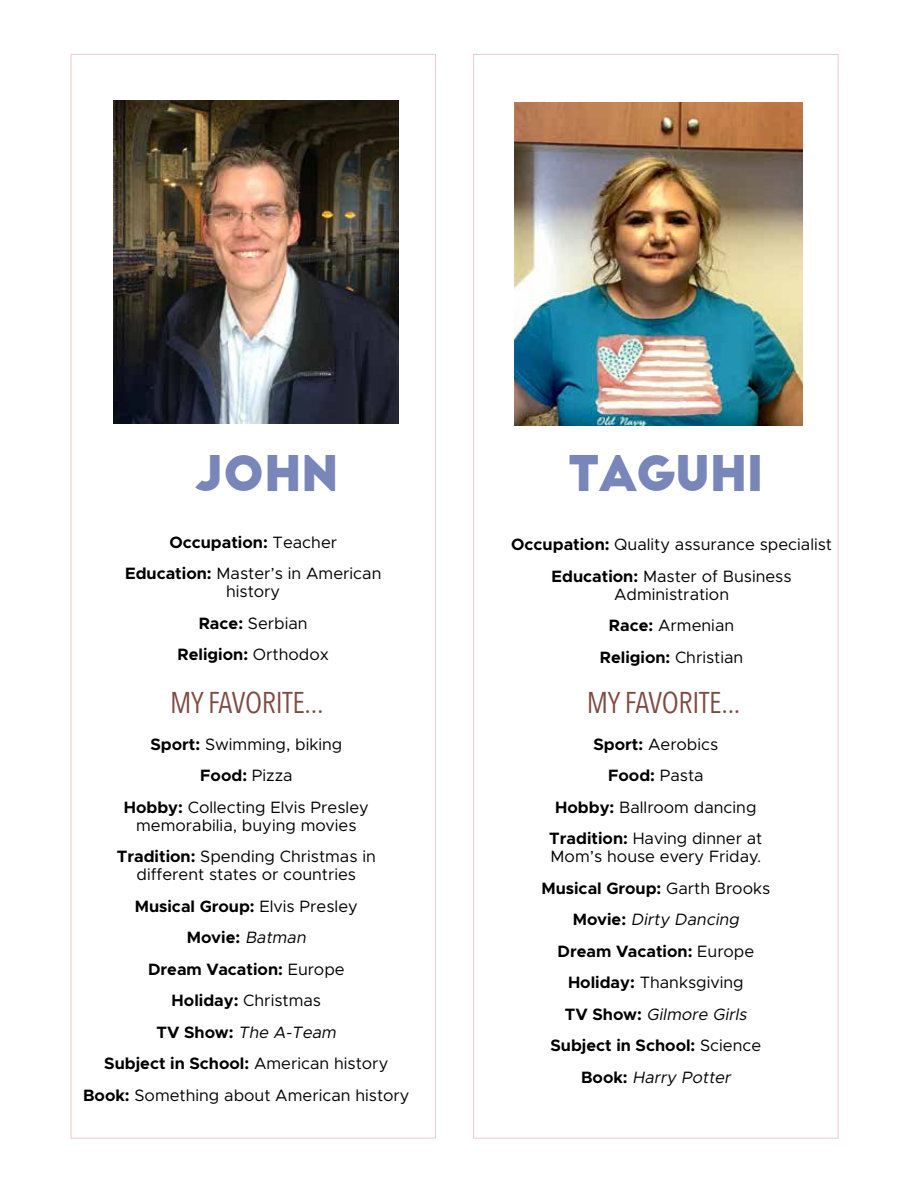
<style>
.page{position:relative;width:918px;height:1188px;background:#fff}
.page>*{position:absolute;margin:0;border:0;box-sizing:border-box;transform-origin:0 0}
.t1{font:48px "Big John";letter-spacing:-.01em;color:#7886ba}
.t2{font:30px "Avenir Next Condensed";letter-spacing:-.01em;color:#7e4b40}
.t3{font:16.5px/31.5px "Metropolis";color:#000;text-align:center}
.t4{font:700 16.5px/31.5px "Metropolis";color:#000;text-align:center}
.s1{font-weight:700}
.s2{font-style:italic}
.s3{font-weight:400}
.s4{font-weight:400;font-style:italic}
</style>
<div class="page">
<img style="left:113px;top:100px;width:285px;height:324px">
<img style="left:515px;top:103px;width:288px;height:323px">
<h1 class="t1" style="left:194px;top:452px;width:146px">JOHN</h1>
<h1 class="t1" style="left:567px;top:452px;width:198px">TAGUHI</h1>
<p class="t3" style="left:125px;top:526px;width:258px"><span class="s1">Occupation:</span> Teacher<br><span class="s1">Education:</span> Master’s in American</p>
<p class="t3" style="left:178px;top:576px;width:153px">history<br><span class="s1">Race:</span> Serbian<br><span class="s1">Religion:</span> Orthodox</p>
<p class="t3" style="left:511px;top:529px;width:322px"><span class="s1">Occupation:</span> Quality assurance specialist<br><span class="s1">Education:</span> Master of Business</p>
<p class="t3" style="left:600px;top:578px;width:145px">Administration<br><span class="s1">Race:</span> Armenian<br><span class="s1">Religion:</span> Christian</p>
<h2 class="t2" style="left:170px;top:677px;width:155px">MY FAVORITE...</h2>
<h2 class="t2" style="left:587px;top:677px;width:155px">MY FAVORITE...</h2>
<p class="t3" style="left:124px;top:728px;width:247px"><span class="s1">Sport:</span> Swimming, biking<br><span class="s1">Food:</span> Pizza<br><span class="s1">Hobby:</span> Collecting Elvis Presley</p>
<p class="t3" style="left:117px;top:809px;width:260px">memorabilia, buying movies<br><span class="s1">Tradition:</span> Spending Christmas in</p>
<p class="t3" style="left:83px;top:859px;width:328px">different states or countries<br><span class="s1">Musical Group:</span> Elvis Presley<br><span class="s1">Movie:</span> <span class="s2">Batman<br></span><span class="s1">Dream Vacation:</span> Europe<br><span class="s1">Holiday:</span> Christmas<br><span class="s1">TV S h ow :</span> <span class="s2">The A-Team<br></span><span class="s1">Subject in School:</span> American history<br><span class="s1">Book:</span> Something about American history</p>
<p class="t3" style="left:549px;top:728px;width:215px"><span class="s1">Sport:</span> Aerobics<br><span class="s1">Food:</span> Pasta<br><span class="s1">Hobby:</span> Ballroom dancing<br><span class="s1">Tradition:</span> Having dinner at</p>
<p class="t4" style="left:541px;top:841px;width:230px"><span class="s3">Mom’s house every Friday.<br></span>Musical Group: <span class="s3">Garth Brooks<br></span>M ov i e : <span class="s4">Dirty Dancing<br></span>Dream Vacation: <span class="s3">Europe<br></span>Holiday: <span class="s3">Thanksgiving<br></span>TV S h ow : <span class="s4">Gilmore Girls<br></span>Subject in School: <span class="s3">Science<br></span>B o o k : <span class="s4">Harry Potter</span></p>
</div>
